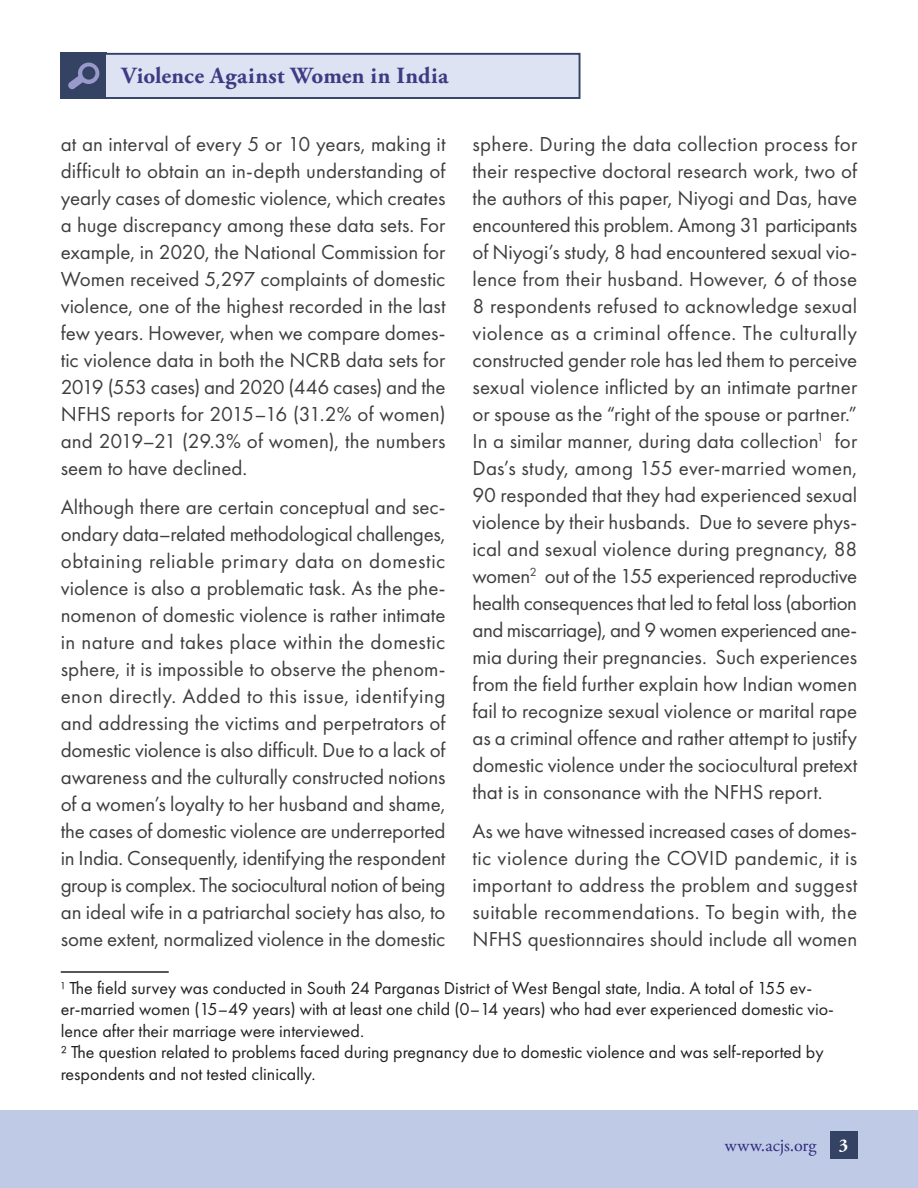
<style>
.page{position:relative;width:918px;height:1188px;background:#fff}
.page>*{position:absolute;margin:0;border:0;box-sizing:border-box;transform-origin:0 0}
.Section__Head{font:700 23.1px "Adobe Garamond Pro";letter-spacing:.01em;color:#3d3b83}
.Body{font:21px/27px "Futura PT";color:#3e3e3f;text-align:justify}
.t1{font:18px/21.6px "Futura PT";color:#231f20}
.Body-2{font:18px "Adobe Garamond Pro";color:#2d2b7b}
.Body-3{font:700 18px "Adobe Garamond Pro";color:#fff}
.s1{font-family:"Futura PT Cond"}
</style>
<div class="page">
<div style="left:0;top:1110px;width:918px;height:78px;background:#bfcae6"></div>
<div style="left:830px;top:1131px;width:27px;height:27px;background:#344264"></div>
<hr style="left:61px;top:971px;width:108px;height:2px;background:#231f20">
<div style="left:61px;top:53px;width:46px;height:46px;background:#344264"></div>
<svg style="left:68px;top:63px;width:31px;height:26px"></svg>
<div style="left:104px;top:53px;width:477px;height:46px;background:#dde3f2;border:2px solid #344264"></div>
<p class="Section__Head" style="left:121px;top:62px;width:329px">Violence Against Women in India</p>
<p class="Body" style="left:61px;top:130px;width:386px">at an interval of every 5 or 10 years, making it difficult to obtain an in-depth understanding of yearly cases of domestic violence, which creates a huge discrepancy among these data sets. For example, in 2020, the National Commission for Women received 5,297 complaints of domestic violence, one of the highest recorded in the last few years. However, when we compare domes&shy;tic violence data in both the NCRB data sets for 2019 (553 cases) and 2020 (446 cases) and the NFHS reports for 2015–16 (31.2% of women) and 2019–21 (29.3% of women), the numbers seem to have declined.</p>
<p class="Body" style="left:61px;top:493px;width:386px">Although there are certain conceptual and sec&shy;ondary data–related methodological challenges, obtaining reliable primary data on domestic violence is also a problematic task. As the phe&shy;nomenon of domestic violence is rather intimate in nature and takes place within the domestic sphere, it is impossible to observe the phenom&shy;enon directly. Added to this issue, identifying and addressing the victims and perpetrators of domestic violence is also difficult. Due to a lack of awareness and the culturally constructed notions of a women’s loyalty to her husband and shame, the cases of domestic violence are underreported in India. Consequently, identifying the respondent group is complex. The sociocultural notion of being an ideal wife in a patriarchal society has also, to some extent, normalized violence in the domestic</p>
<p class="t1" style="left:61px;top:977px;width:775px"><span class="s1">¹</span> The field survey was conducted in South 24 Parganas District of West Bengal state, India. A total of 155 ev&shy;er-married women (15–49 years) with at least one child (0–14 years) who had ever experienced domestic vio&shy;lence after their marriage were interviewed.</p>
<p class="t1" style="left:61px;top:1042px;width:764px">² The question related to problems faced during pregnancy due to domestic violence and was self-reported by respondents and not tested clinically.</p>
<p class="Body" style="left:472px;top:130px;width:386px">sphere. During the data collection process for their respective doctoral research work, two of the authors of this paper, Niyogi and Das, have encountered this problem. Among 31 participants of Niyogi’s study, 8 had encountered sexual vio&shy;lence from their husband. However, 6 of those 8 respondents refused to acknowledge sexual violence as a criminal offence. The culturally constructed gender role has led them to perceive sexual violence inflicted by an intimate partner or spouse as the “right of the spouse or partner.” In a similar manner, during data collection<sup>1</sup> for Das’s study, among 155 ever-married women, 90 responded that they had experienced sexual violence by their husbands. Due to severe phys&shy;ical and sexual violence during pregnancy, 88 women<sup>2</sup> out of the 155 experienced reproductive health consequences that led to fetal loss (abortion and miscarriage), and 9 women experienced ane&shy;mia during their pregnancies. Such experiences from the field further explain how Indian women fail to recognize sexual violence or marital rape as a criminal offence and rather attempt to justify domestic violence under the sociocultural pretext that is in consonance with the NFHS report.</p>
<p class="Body" style="left:473px;top:817px;width:386px">As we have witnessed increased cases of domes&shy;tic violence during the COVID pandemic, it is important to address the problem and suggest suitable recommendations. To begin with, the NFHS questionnaires should include all women</p>
<p class="Body-2" style="left:725px;top:1134px;width:93px">www.acjs.org</p>
<p class="Body-3" style="left:839px;top:1135px;width:11px">3</p>
</div>
